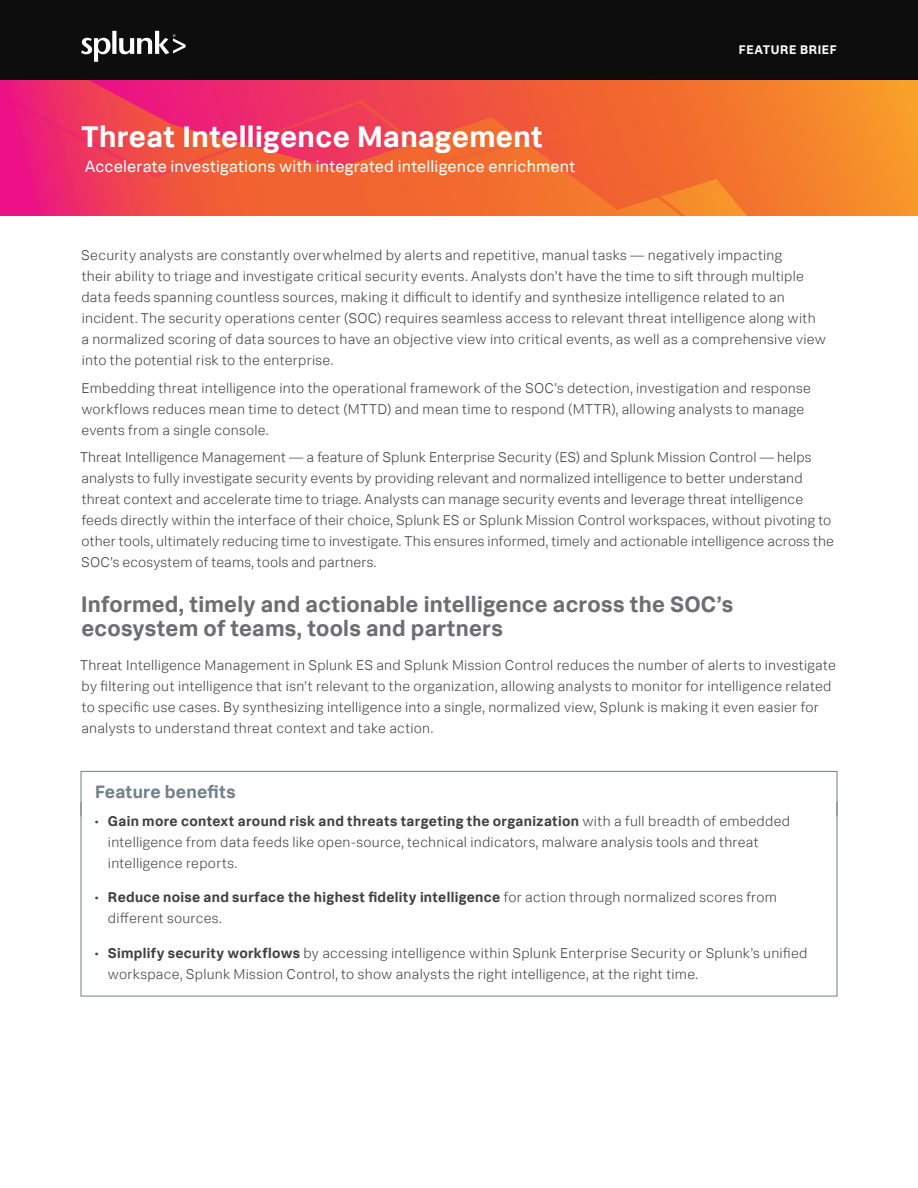
<style>
.page{position:relative;width:918px;height:1188px;background:#fff}
.page>*{position:absolute;margin:0;border:0;box-sizing:border-box;transform-origin:0 0}
.t1{font:700 30px "Splunk Data Sans Pro";letter-spacing:.01em;color:#fff}
.t2{font:700 22.5px/24px "Splunk Data Sans Pro";letter-spacing:.01em;color:#6d6e71}
.t3{font:700 18px "Splunk Data Sans Pro";letter-spacing:.01em;color:#72808a}
.t4{font:16.5px "Splunk Data Sans Pro";letter-spacing:.005em;color:#fff}
.t5{font:300 14.25px/21px "Splunk Data Sans Pro";letter-spacing:.015em;color:#414042}
.t6{font:700 12.6px "Splunk Data Sans Pro";letter-spacing:.05em;color:#fff}
.s1{font-weight:700}
</style>
<div class="page">
<div style="left:0;top:79px;width:918px;height:137px;background:#f7952a"></div>
<svg style="left:0;top:80px;width:851px;height:136px;background:#f05642"></svg>
<div style="left:0;top:0;width:918px;height:80px;background:#0d0d0d"></div>
<svg style="left:81px;top:31px;width:105px;height:31px"></svg>
<div style="left:81px;top:771px;width:756px;height:46px;border:1px solid #72808a"></div>
<h1 class="t1" style="left:81px;top:118px;width:464px">Threat Intelligence Management</h1>
<p class="t4" style="left:85px;top:156px;width:492px">Accelerate investigations with integrated intelligence enrichment</p>
<p class="t6" style="left:739px;top:42px;width:100px">FEATURE BRIEF</p>
<p class="t5" style="left:81px;top:244px;width:746px">Security analysts are constantly overwhelmed by alerts and repetitive, manual tasks — negatively impacting<br>their ability to triage and investigate critical security events. Analysts don’t have the time to sift through multiple data feeds spanning countless sources, making it difficult to identify and synthesize intelligence related to an incident. The security operations center (SOC) requires seamless access to relevant threat intelligence along with a normalized scoring of data sources to have an objective view into critical events, as well as a comprehensive view into the potential risk to the enterprise.</p>
<p class="t5" style="left:81px;top:377px;width:731px">Embedding threat intelligence into the operational framework of the SOC’s detection, investigation and response workflows reduces mean time to detect (MTTD) and mean time to respond (MTTR), allowing analysts to manage events from a single console.</p>
<p class="t5" style="left:80px;top:447px;width:755px">Threat Intelligence Management — a feature of Splunk Enterprise Security (ES) and Splunk Mission Control — helps analysts to fully investigate security events by providing relevant and normalized intelligence to better understand threat context and accelerate time to triage. Analysts can manage security events and leverage threat intelligence feeds directly within the interface of their choice, Splunk ES or Splunk Mission Control workspaces, without pivoting to other tools, ultimately reducing time to investigate. This ensures informed, timely and actionable intelligence across the SOC’s ecosystem of teams, tools and partners.</p>
<h2 class="t2" style="left:81px;top:591px;width:653px">Informed, timely and actionable intelligence across the SOC’s ecosystem of teams, tools and partners</h2>
<p class="t5" style="left:80px;top:655px;width:757px">Threat Intelligence Management in Splunk ES and Splunk Mission Control reduces the number of alerts to investigate by filtering out intelligence that isn’t relevant to the organization, allowing analysts to monitor for intelligence related to specific use cases. By synthesizing intelligence into a single, normalized view, Splunk is making it even easier for analysts to understand threat context and take action.</p>
<p class="t3" style="left:95px;top:780px;width:142px">Feature benefits</p>
<p class="t5" style="left:108px;top:810px;width:684px;text-indent:-13px">• <span class="s1">Gain more context around risk and threats targeting the organization</span> with a full breadth of embedded intelligence from data feeds like open-source, technical indicators, malware analysis tools and threat intelligence reports.</p>
<p class="t5" style="left:108px;top:886px;width:671px;text-indent:-13px">• <span class="s1">Reduce noise and surface the highest fidelity intelligence</span> for action through normalized scores from different sources.</p>
<p class="t5" style="left:108px;top:942px;width:701px;text-indent:-13px">• <span class="s1">Simplify security workflows</span> by accessing intelligence within Splunk Enterprise Security or Splunk’s unified workspace, Splunk Mission Control, to show analysts the right intelligence, at the right time.</p>
</div>
